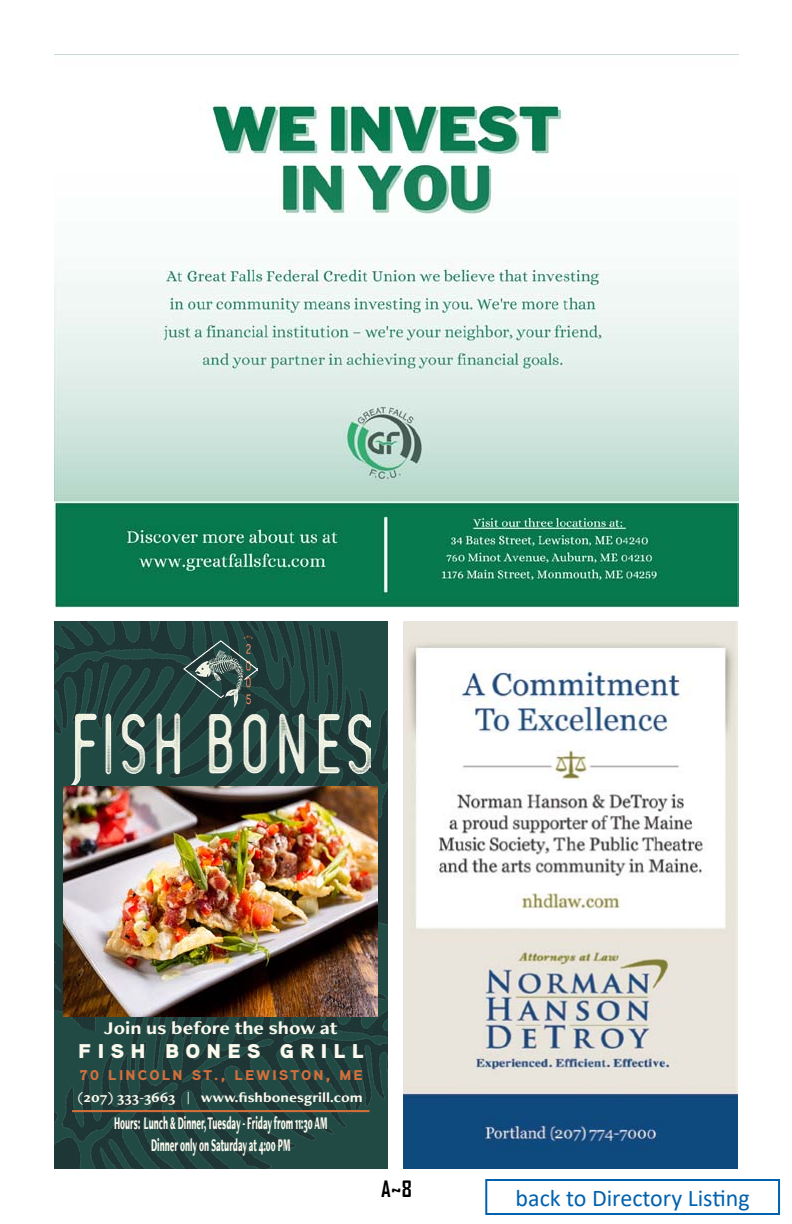
<style>
.page{position:relative;width:792px;height:1224px;background:#fff}
.page>*{position:absolute;margin:0;border:0;box-sizing:border-box;transform-origin:0 0}
.t1{font:24px "Calibri";color:#0062af}
.t2{font:700 21.6px "Agency FB";color:#000}
.t3{font:900 19.8px "Aaux Next";letter-spacing:.285em;color:#fbf9ee;scale:1.1 1}
.t4{font:900 18.6px/22.2px "Freight Neo Pro";color:#fbf9ee;text-align:center;scale:.47 1}
.t5{font:700 18.6px "Freight Neo Pro";color:#fbf9ee;scale:1.1 1}
.t6{font:700 14px "Freight Neo Pro";color:#fbf9ee;scale:1.1 1}
.t7{font:900 14px "Aaux Next";letter-spacing:.14em;color:#d36f3c;scale:1.1 1}
</style>
<div class="page">
<img style="left:404px;top:622px;width:333px;height:547px">
<img style="left:54px;top:54px;width:684px;height:553px">
<img style="left:54px;top:1113px;width:334px;height:56px">
<img style="left:54px;top:621px;width:334px;height:492px">
<img style="left:71px;top:713px;width:299px;height:71px">
<img style="left:184px;top:635px;width:74px;height:74px">
<img style="left:63px;top:787px;width:315px;height:230px">
<hr style="left:72px;top:1110px;width:298px;height:2px;background:#d46f3b">
<div style="left:485px;top:1179px;width:295px;height:36px;border:2px solid #0062af"></div>
<p class="t5" style="left:104px;top:1015px;width:214px">Join us before the show at</p>
<p class="t3" style="left:78px;top:1037px;width:262px">FISH BONES GRILL</p>
<p class="t7" style="left:80px;top:1065px;width:259px">70 LINCOLN ST., LEWISTON, ME</p>
<p class="t6" style="left:78px;top:1088px;width:261px">(207) 333-3663 | www.fishbonesgrill.com</p>
<p class="t4" style="left:114px;top:1111px;width:456px">Hours: Lunch &amp; Dinner, Tuesday - Friday from 11:30 AM<br>Dinner only on Saturday at 4:00 PM</p>
<p class="t2" style="left:381px;top:1176px;width:32px">A~8</p>
<p class="t1" style="left:516px;top:1181px;width:236px">back to Directory Listing</p>
</div>
